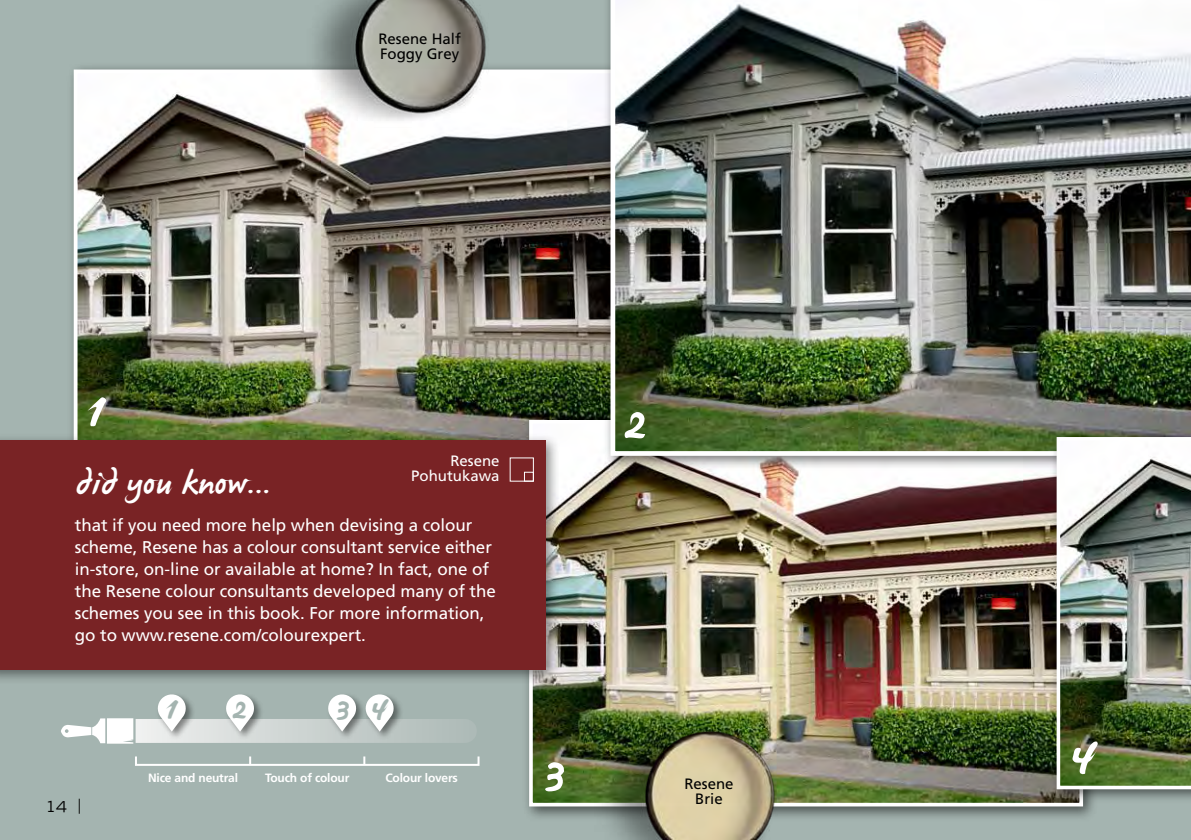
<style>
.page{position:relative;width:1191px;height:840px;background:#fff}
.page>*{position:absolute;margin:0;border:0;box-sizing:border-box;transform-origin:0 0}
.t1{font:56px "James Paul";color:#fff}
.t2{font:36px "James Paul";color:#a4b4b0}
.t3{font:34px "James Paul";letter-spacing:.005em;color:#fff}
.t4{font:17px/22px "Frutiger";letter-spacing:-.005em;color:#fff}
.t5{font:15px/15px "Frutiger";color:#000}
.t6{font:15px/15px "Frutiger";color:#fff;text-align:right}
.t7{font:expanded 15px "Trade Gothic LH";color:#000}
.t8{font:700 12px "Frutiger";letter-spacing:-.015em;color:#fff}
</style>
<div class="page">
<div style="left:0;top:0;width:1191px;height:839px;background:#a4b4b0"></div>
<div style="left:67px;top:62px;width:575px;height:409px;background:#000;opacity:.55"></div>
<img style="left:79px;top:74px;width:524px;height:359px">
<div style="left:522px;top:413px;width:575px;height:408px;background:#000;opacity:.55"></div>
<img style="left:534px;top:425px;width:515px;height:376px">
<div style="left:0;top:433px;width:561px;height:251px;background:#000;opacity:.45"></div>
<div style="left:0;top:440px;width:546px;height:229px;background:#792325"></div>
<div style="left:603px;top:0;width:588px;height:470px;background:#000;opacity:.55"></div>
<img style="left:610px;top:0;width:581px;height:455px">
<img style="left:305px;top:0;width:189px;height:127px">
<img style="left:594px;top:701px;width:189px;height:138px">
<div style="left:1049px;top:430px;width:142px;height:373px;background:#000;opacity:.55"></div>
<img style="left:1056px;top:437px;width:135px;height:351px">
<div style="left:135px;top:755px;width:344px;height:10px;border:2px solid #fff"></div>
<svg style="left:363px;top:756px;width:2px;height:8px"></svg>
<svg style="left:249px;top:756px;width:2px;height:8px"></svg>
<svg style="left:61px;top:694px;width:403px;height:49px"></svg>
<div style="left:524px;top:471px;width:9px;height:10px;border:1px solid #fff"></div>
<p class="t5" style="left:378px;top:31px;width:84px">Resene Half<br>Foggy Grey</p>
<h1 class="t1" style="left:88px;top:380px;width:18px">1</h1>
<p class="t6" style="left:411px;top:453px;width:90px">Resene<br>Pohutukawa</p>
<h3 class="t3" style="left:75px;top:466px;width:197px">did you know...</h3>
<p class="t4" style="left:75px;top:513px;width:422px">that if you need more help when devising a colour scheme, Resene has a colour consultant service either in-store, on-line or available at home? In fact, one of the Resene colour consultants developed many of the schemes you see in this book. For more information, go to www.resene.com/colourexpert.</p>
<h2 class="t2" style="left:166px;top:689px;width:12px">1</h2>
<h2 class="t2" style="left:231px;top:689px;width:16px">2</h2>
<h2 class="t2" style="left:335px;top:689px;width:53px">3 4</h2>
<p class="t7" style="left:45px;top:796px;width:37px">14 |</p>
<p class="t8" style="left:148px;top:770px;width:91px">Nice and neutral</p>
<p class="t8" style="left:265px;top:770px;width:86px">Touch of colour</p>
<p class="t8" style="left:385px;top:770px;width:74px">Colour lovers</p>
<h1 class="t1" style="left:542px;top:743px;width:24px">3</h1>
<h1 class="t1" style="left:622px;top:392px;width:25px">2</h1>
<p class="t5" style="left:684px;top:775px;width:51px;text-align:center">Resene<br>Brie</p>
<h1 class="t1" style="left:1069px;top:727px;width:26px">4</h1>
</div>
